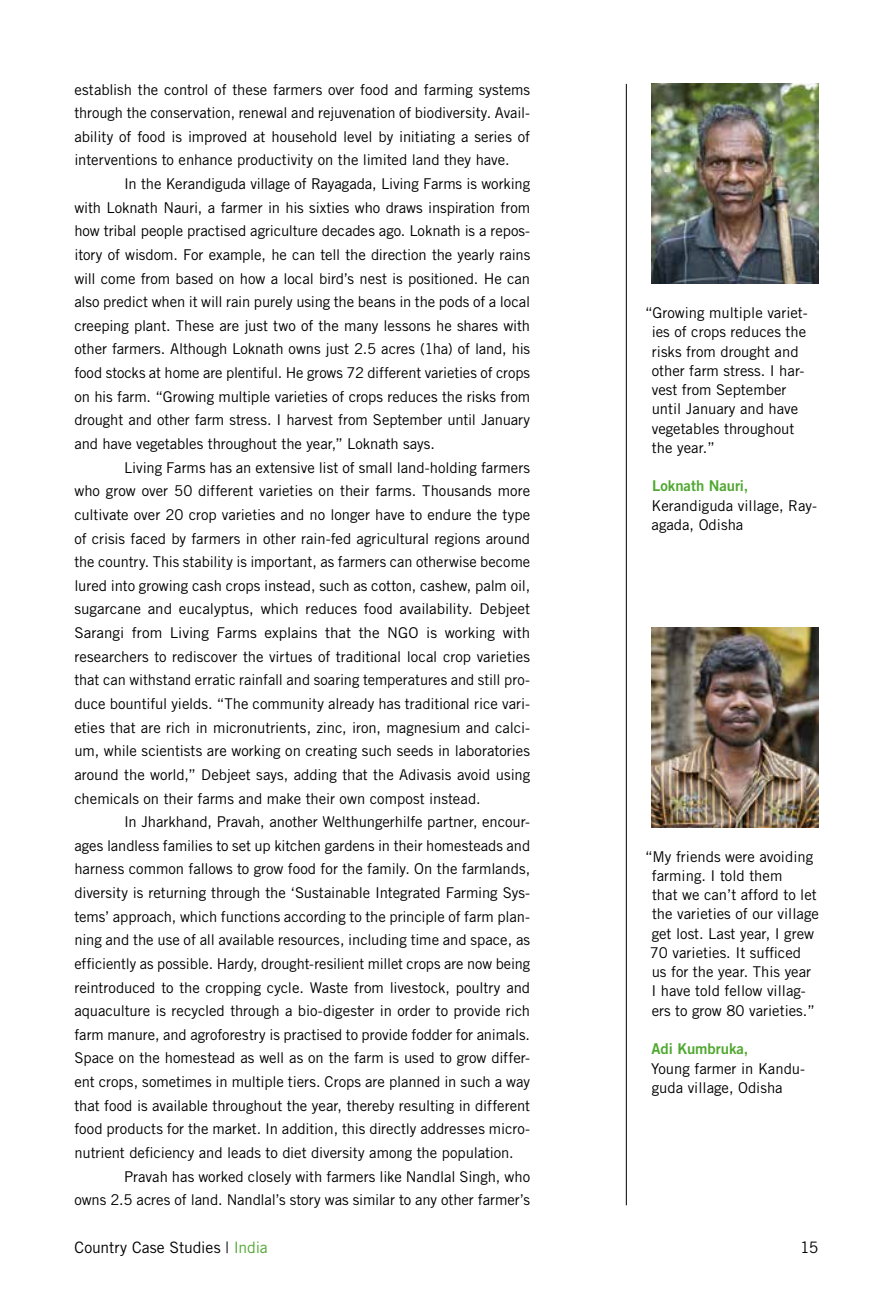
<style>
.page{position:relative;width:893px;height:1315px;background:#fff}
.page>*{position:absolute;margin:0;border:0;box-sizing:border-box;transform-origin:0 0}
.t1{font:15.75px "Trade Gothic LT Std";letter-spacing:-.005em;color:#000}
.t2{font:14.88px/23.6px "Trade Gothic LT Std";color:#000;text-align:justify}
.t3{font:14.88px "Trade Gothic LT Std Bd 2";color:#4fa830}
.s1{color:#4fa830}
</style>
<div class="page">
<hr style="left:626px;top:84px;width:1px;height:1121px;background:#000">
<img style="left:651px;top:84px;width:168px;height:199px">
<img style="left:651px;top:627px;width:168px;height:200px">
<p class="t2" style="left:74px;top:77px;width:457px">establish the control of these farmers over food and farming systems through the conservation, renewal and rejuvenation of biodiversity. Avail&shy;ability of food is improved at household level by initiating a series of interventions to enhance productivity on the limited land they have.</p>
<p class="t2" style="left:74px;top:172px;width:457px;text-indent:50px">In the Kerandiguda village of Rayagada, Living Farms is working with Loknath Nauri, a farmer in his sixties who draws inspiration from how tribal people practised agriculture decades ago. Loknath is a repos&shy;itory of wisdom. For example, he can tell the direction the yearly rains will come from based on how a local bird’s nest is positioned. He can also predict when it will rain purely using the beans in the pods of a local creeping plant. These are just two of the many lessons he shares with other farmers. Although Loknath owns just 2.5 acres (1ha) of land, his food stocks at home are plentiful. He grows 72 different varieties of crops on his farm. “Growing multiple varieties of crops reduces the risks from drought and other farm stress. I harvest from September until January and have vegetables throughout the year,” Loknath says.</p>
<p class="t2" style="left:74px;top:455px;width:457px;text-indent:50px">Living Farms has an extensive list of small land-holding farmers who grow over 50 different varieties on their farms. Thousands more cultivate over 20 crop varieties and no longer have to endure the type of crisis faced by farmers in other rain-fed agricultural regions around the country. This stability is important, as farmers can otherwise become lured into growing cash crops instead, such as cotton, cashew, palm oil, sugarcane and eucalyptus, which reduces food availability. Debjeet Sarangi from Living Farms explains that the NGO is working with researchers to rediscover the virtues of traditional local crop varieties that can withstand erratic rainfall and soaring temperatures and still pro&shy;duce bountiful yields. “The community already has traditional rice vari&shy;eties that are rich in micronutrients, zinc, iron, magnesium and calci&shy;um, while scientists are working on creating such seeds in laboratories around the world,” Debjeet says, adding that the Adivasis avoid using chemicals on their farms and make their own compost instead.</p>
<p class="t2" style="left:74px;top:810px;width:457px;text-indent:50px">In Jharkhand, Pravah, another Welthungerhilfe partner, encour&shy;ages landless families to set up kitchen gardens in their homesteads and harness common fallows to grow food for the family. On the farmlands, diversity is returning through the ‘Sustainable Integrated Farming Sys&shy;tems’ approach, which functions according to the principle of farm plan&shy;ning and the use of all available resources, including time and space, as efficiently as possible. Hardy, drought-resilient millet crops are now being reintroduced to the cropping cycle. Waste from livestock, poultry and aquaculture is recycled through a bio-digester in order to provide rich farm manure, and agroforestry is practised to provide fodder for animals.<br>Space on the homestead as well as on the farm is used to grow differ&shy;ent crops, sometimes in multiple tiers. Crops are planned in such a way that food is available throughout the year, thereby resulting in different food products for the market. In addition, this directly addresses micro&shy;nutrient deficiency and leads to diet diversity among the population.</p>
<p class="t2" style="left:74px;top:1164px;width:457px;text-align:right">Pravah has worked closely with farmers like Nandlal Singh, who<br>owns 2.5 acres of land. Nandlal’s story was similar to any other farmer’s</p>
<p class="t2" style="left:652px;top:303px;width:158px;line-height:19.2px;text-align:left;text-indent:-7px">“Growing multiple variet&shy;ies of crops reduces the risks from drought and other farm stress. I har&shy;vest from September until January and have vegetables throughout the year.”</p>
<p class="t3" style="left:652px;top:477px;width:98px">Loknath Nauri,</p>
<p class="t2" style="left:651px;top:495px;width:167px;line-height:19.2px">Kerandiguda village, Ray&shy;agada, Odisha</p>
<p class="t2" style="left:650px;top:846px;width:171px;line-height:19.2px;text-align:left;text-indent:-5px">“My friends were avoiding farming. I told them<br>that we can’t afford to let the varieties of our village get lost. Last year, I grew<br>70 varieties. It sufficed us for the year. This year<br>I have told fellow villag&shy;ers to grow 80 varieties.”</p>
<p class="t3" style="left:652px;top:1039px;width:98px">Adi Kumbruka,</p>
<p class="t2" style="left:651px;top:1058px;width:156px;line-height:19.2px">Young farmer in Kandu&shy;guda village, Odisha</p>
<p class="t1" style="left:74px;top:1237px;width:195px">Country Case Studies | <span class="s1">India</span></p>
<p class="t1" style="left:800px;top:1237px;width:20px">15</p>
</div>
